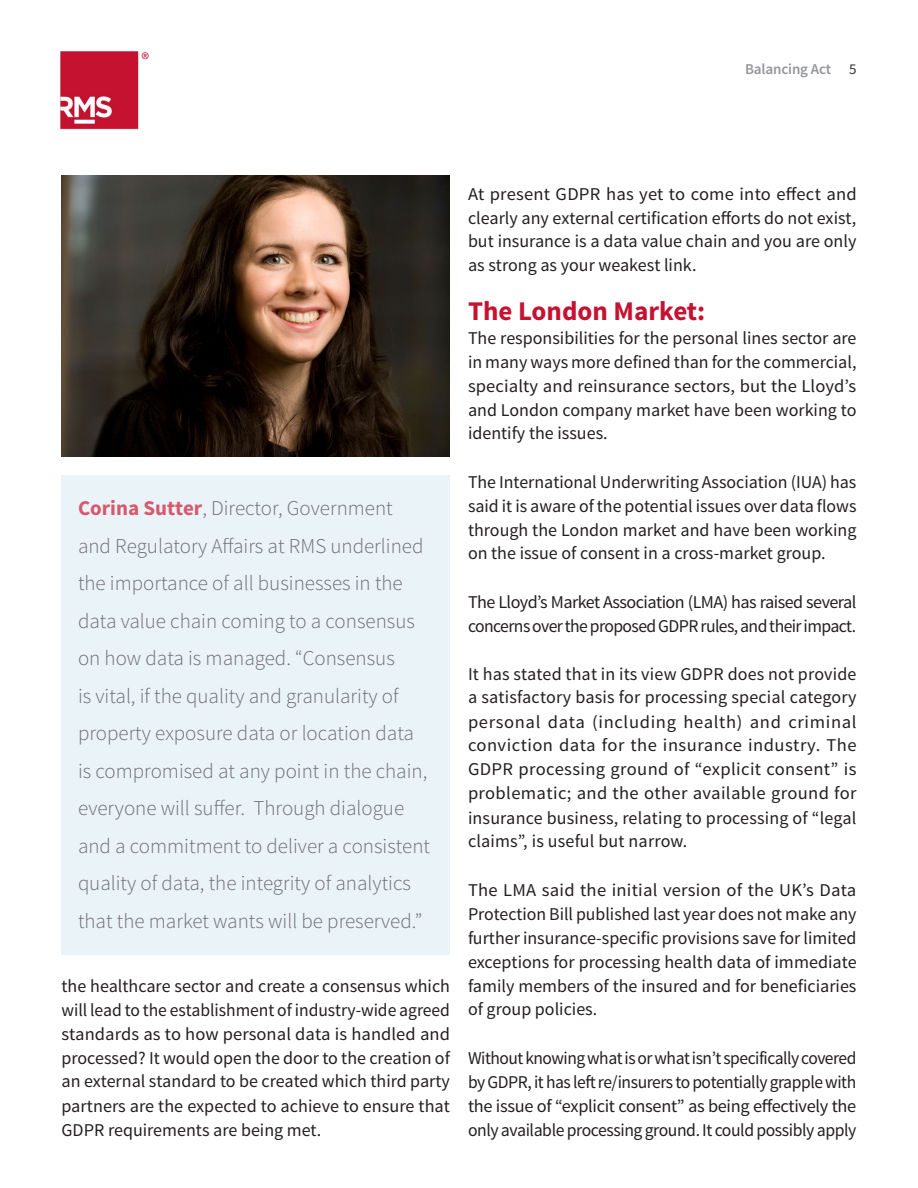
<style>
.page{position:relative;width:918px;height:1188px;background:#fff}
.page>*{position:absolute;margin:0;border:0;box-sizing:border-box;transform-origin:0 0}
.t1{font:700 27px "Source Sans Pro";color:#c41230}
.t2{font:300 21px/37.5px "Source Sans Pro";color:#6d6e71}
.t3{font:18px/24px "Source Sans Pro";color:#231f20;text-align:justify}
.t4{font:18px/24px "Source Sans Pro";letter-spacing:-.035em;color:#231f20}
.t5{font:18px "Source Sans Pro";color:#c41230}
.t6{font:600 15px "Source Sans Pro";letter-spacing:-.01em;color:#939598}
.s1{font-weight:400;color:#393536}
.s2{font-weight:700;color:#d6596e}
</style>
<div class="page">
<img style="left:60px;top:51px;width:78px;height:78px">
<div style="left:62px;top:476px;width:388px;height:480px;background:#eaf3f7"></div>
<img style="left:62px;top:176px;width:388px;height:280px">
<p class="t5" style="left:141px;top:48px;width:9px">®</p>
<p class="t6" style="left:745px;top:59px;width:113px">Balancing Act <span class="s1">5</span></p>
<p class="t2" style="left:78px;top:490px;width:354px"><span class="s2">Corina Sutter</span>, Director, Government and Regulatory Affairs at RMS underlined the importance of all businesses in the data value chain coming to a consensus on how data is managed. “Consensus<br>is vital, if the quality and granularity of property exposure data or location data is compromised at any point in the chain, everyone will suffer. Through dialogue and a commitment to deliver a consistent quality of data, the integrity of analytics that the market wants will be preserved.”</p>
<p class="t3" style="left:62px;top:974px;width:390px">the healthcare sector and create a consensus which will lead to the establishment of industry-wide agreed standards as to how personal data is handled and processed? It would open the door to the creation of an external standard to be created which third party partners are the expected to achieve to ensure that GDPR requirements are being met.</p>
<p class="t3" style="left:468px;top:182px;width:390px">At present GDPR has yet to come into effect and clearly any external certification efforts do not exist, but insurance is a data value chain and you are only as strong as your weakest link.</p>
<h1 class="t1" style="left:468px;top:293px;width:239px">The London Market:</h1>
<p class="t3" style="left:468px;top:326px;width:390px">The responsibilities for the personal lines sector are in many ways more defined than for the commercial, specialty and reinsurance sectors, but the Lloyd’s and London company market have been working to identify the issues.</p>
<p class="t3" style="left:468px;top:470px;width:390px">The International Underwriting Association (IUA) has said it is aware of the potential issues over data flows through the London market and have been working on the issue of consent in a cross-market group.</p>
<p class="t4" style="left:468px;top:590px;width:390px">The Lloyd’s Market Association (LMA) has raised several concerns over the proposed GDPR rules, and their impact.</p>
<p class="t3" style="left:468px;top:662px;width:390px">It has stated that in its view GDPR does not provide a satisfactory basis for processing special category personal data (including health) and criminal conviction data for the insurance industry. The GDPR processing ground of “explicit consent” is problematic; and the other available ground for insurance business, relating to processing of “legal claims”, is useful but narrow.</p>
<p class="t3" style="left:468px;top:878px;width:390px">The LMA said the initial version of the UK’s Data Protection Bill published last year does not make any further insurance-specific provisions save for limited exceptions for processing health data of immediate family members of the insured and for beneficiaries of group policies.</p>
<p class="t3" style="left:468px;top:1046px;width:390px">Without knowing what is or what isn’t specifically covered by GDPR, it has left re/insurers to potentially grapple with the issue of “explicit consent” as being effectively the only available processing ground. It could possibly apply</p>
</div>
